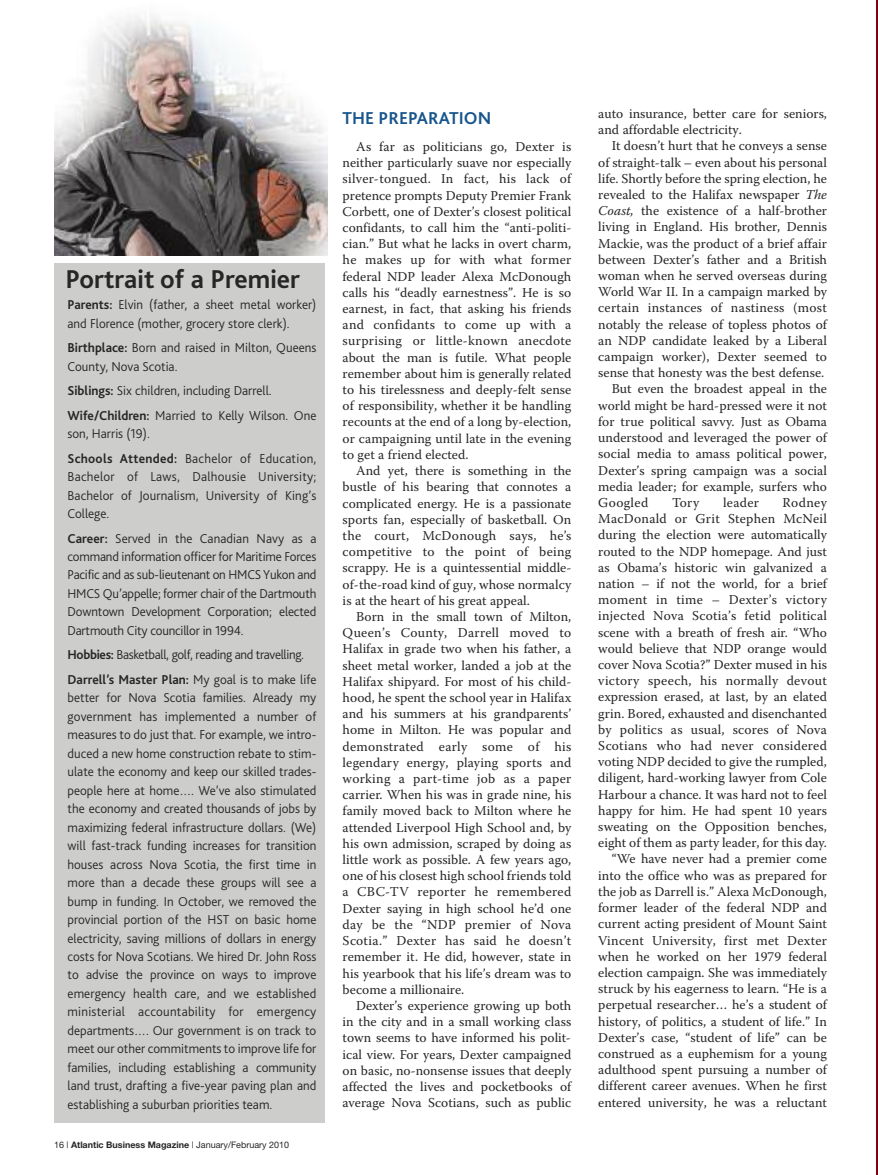
<style>
.page{position:relative;width:878px;height:1175px;background:#fff}
.page>*{position:absolute;margin:0;border:0;box-sizing:border-box;transform-origin:0 0}
.t1{font:700 27px "Bliss 2";color:#272627}
.t2{font:700 18px "Bliss 2";color:#18558c}
.t3{font:13.5px/16.2px "Warnock Pro";color:#272627;text-align:justify}
.t4{font:300 13.5px/18.5px "Bliss 2";color:#272627}
.t5{font:300 13.5px/24.5px "Bliss 2";letter-spacing:-.025em;color:#272627}
.t6{font:300 13.5px/24.5px "Bliss 2";letter-spacing:.02em;color:#272627}
.t7{font:13.5px "Warnock Pro";letter-spacing:.02em;color:#272627}
.t8{font:13.5px "Warnock Pro";letter-spacing:.03em;color:#272627}
.t9{font:9px "Helvetica Neue";color:#272627}
.s1{font-weight:700}
.s2{font-style:italic}
</style>
<div class="page">
<div style="left:54px;top:262px;width:271px;height:860px;background:#cdcecb"></div>
<hr style="left:876px;top:0;width:2px;height:1174px;background:#7a030f">
<img style="left:54px;top:15px;width:273px;height:240px">
<h1 class="t1" style="left:65px;top:268px;width:236px">Portrait of a Premier</h1>
<p class="t4" style="left:68px;top:297px;width:250px"><span class="s1">Parents:</span> Elvin (father, a sheet metal worker) and Florence (mother, grocery store clerk).</p>
<p class="t4" style="left:67px;top:340px;width:250px"><span class="s1">Birthplace:</span> Born and raised in Milton, Queens<br>County, Nova Scotia.</p>
<p class="t4" style="left:67px;top:380px;width:250px;line-height:24.5px"><span class="s1">Siblings:</span> Six children, including Darrell.<br><span class="s1">Wife/Children:</span> Married to Kelly Wilson. One</p>
<p class="t6" style="left:67px;top:423px;width:250px">son, Harris (19).<br><span class="s1">Schools Attended:</span> Bachelor of Education,</p>
<p class="t4" style="left:67px;top:468px;width:250px;text-align:justify">Bachelor of Laws, Dalhousie University; Bachelor of Journalism, University of King’s College.</p>
<p class="t4" style="left:67px;top:530px;width:250px;text-align:justify"><span class="s1">Career:</span> Served in the Canadian Navy as a command information officer for Maritime Forces Pacific and as sub-lieutenant on HMCS Yukon and HMCS Qu’appelle; former chair of the Dartmouth Downtown Development Corporation; elected Dartmouth City councillor in 1994.</p>
<p class="t5" style="left:67px;top:644px;width:250px"><span class="s1">Hobbies:</span> Basketball, golf, reading and travelling.<br><span class="s1">Darrell’s Master Plan:</span> My goal is to make life</p>
<p class="t4" style="left:67px;top:690px;width:250px;text-align:justify">better for Nova Scotia families. Already my government has implemented a number of measures to do just that. For example, we intro&shy;duced a new home construction rebate to stim&shy;ulate the economy and keep our skilled trades&shy;people here at home…. We’ve also stimulated the economy and created thousands of jobs by maximizing federal infrastructure dollars. (We) will fast-track funding increases for transition houses across Nova Scotia, the first time in more than a decade these groups will see a bump in funding. In October, we removed the provincial portion of the HST on basic home electricity, saving millions of dollars in energy costs for Nova Scotians. We hired Dr. John Ross to advise the province on ways to improve emergency health care, and we established ministerial accountability for emergency departments…. Our government is on track to meet our other commitments to improve life for families, including establishing a community land trust, drafting a five-year paving plan and establishing a suburban priorities team.</p>
<p class="t9" style="left:54px;top:1141px;width:237px">16 | <span class="s1">Atlantic Business Magazine</span> | January/February 2010</p>
<h2 class="t2" style="left:342px;top:111px;width:150px">THE PREPARATION</h2>
<p class="t3" style="left:342px;top:140px;width:230px;text-indent:14px">As far as politicians go, Dexter is neither particularly suave nor especially silver-tongued. In fact, his lack of pretence prompts Deputy Premier Frank Corbett, one of Dexter’s closest political confidants, to call him the “anti-politi&shy;cian.” But what he lacks in overt charm, he makes up for with what former federal NDP leader Alexa McDonough calls his “deadly earnestness”. He is so earnest, in fact, that asking his friends and confidants to come up with a surprising or little-known anecdote about the man is futile. What people remember about him is generally related to his tirelessness and deeply-felt sense of responsibility, whether it be handling recounts at the end of a long by-election, or campaigning until late in the evening to get a friend elected.</p>
<p class="t3" style="left:342px;top:464px;width:230px;text-indent:14px">And yet, there is something in the bustle of his bearing that connotes a complicated energy. He is a passionate sports fan, especially of basketball. On the court, McDonough says, he’s competitive to the point of being scrappy. He is a quintessential middle&shy;of-the-road kind of guy, whose normalcy is at the heart of his great appeal.</p>
<p class="t3" style="left:342px;top:609px;width:230px;text-indent:14px">Born in the small town of Milton, Queen’s County, Darrell moved to Halifax in grade two when his father, a sheet metal worker, landed a job at the Halifax shipyard. For most of his child&shy;hood, he spent the school year in Halifax and his summers at his grandparents’ home in Milton. He was popular and demonstrated early some of his legendary energy, playing sports and working a part-time job as a paper carrier. When his was in grade nine, his family moved back to Milton where he attended Liverpool High School and, by his own admission, scraped by doing as little work as possible. A few years ago, one of his closest high school friends told a CBC-TV reporter he remembered Dexter saying in high school he’d one day be the “NDP premier of Nova Scotia.” Dexter has said he doesn’t remember it. He did, however, state in his yearbook that his life’s dream was to become a millionaire.</p>
<p class="t3" style="left:342px;top:998px;width:230px;text-indent:14px">Dexter’s experience growing up both in the city and in a small working class town seems to have informed his polit&shy;ical view. For years, Dexter campaigned on basic, no-nonsense issues that deeply affected the lives and pocketbooks of average Nova Scotians, such as public</p>
<p class="t3" style="left:598px;top:107px;width:230px">auto insurance, better care for seniors, and affordable electricity.</p>
<p class="t3" style="left:611px;top:139px;width:217px">It doesn’t hurt that he conveys a sense</p>
<p class="t3" style="left:598px;top:155px;width:230px">of straight-talk – even about his personal</p>
<p class="t3" style="left:598px;top:171px;width:230px">life. Shortly before the spring election, he</p>
<p class="t3" style="left:598px;top:188px;width:230px">revealed to the Halifax newspaper <span class="s2">The</span></p>
<p class="t3" style="left:598px;top:204px;width:230px"><span class="s2">Coast,</span> the existence of a half-brother</p>
<p class="t3" style="left:598px;top:220px;width:230px">living in England. His brother, Dennis</p>
<p class="t3" style="left:598px;top:236px;width:230px">Mackie, was the product of a brief affair</p>
<p class="t3" style="left:598px;top:252px;width:230px">between Dexter’s father and a British</p>
<p class="t3" style="left:598px;top:269px;width:230px">woman when he served overseas during</p>
<p class="t3" style="left:598px;top:285px;width:230px">World War II. In a campaign marked by</p>
<p class="t7" style="left:598px;top:303px;width:230px">certain instances of nastiness (most</p>
<p class="t3" style="left:598px;top:317px;width:230px">notably the release of topless photos of</p>
<p class="t3" style="left:598px;top:333px;width:230px">an NDP candidate leaked by a Liberal</p>
<p class="t3" style="left:598px;top:350px;width:230px">campaign worker), Dexter seemed to</p>
<p class="t3" style="left:598px;top:366px;width:227px">sense that honesty was the best defense.</p>
<p class="t3" style="left:611px;top:382px;width:217px">But even the broadest appeal in the</p>
<p class="t3" style="left:598px;top:398px;width:230px">world might be hard-pressed were it not</p>
<p class="t3" style="left:598px;top:414px;width:230px">for true political savvy. Just as Obama</p>
<p class="t3" style="left:598px;top:431px;width:230px">understood and leveraged the power of</p>
<p class="t3" style="left:598px;top:447px;width:230px">social media to amass political power,</p>
<p class="t3" style="left:598px;top:463px;width:230px">Dexter’s spring campaign was a social</p>
<p class="t3" style="left:598px;top:479px;width:230px">media leader; for example, surfers who</p>
<p class="t8" style="left:598px;top:497px;width:51px">Googled</p>
<p class="t3" style="left:672px;top:495px;width:29px">Tory</p>
<p class="t3" style="left:723px;top:495px;width:37px">leader</p>
<p class="t3" style="left:598px;top:495px;width:230px;text-align:right">Rodney<br>MacDonald or Grit Stephen McNeil during the election were automatically routed to the NDP homepage. And just as Obama’s historic win galvanized a nation – if not the world, for a brief moment in time – Dexter’s victory injected Nova Scotia’s fetid political scene with a breath of fresh air. “Who would believe that NDP orange would cover Nova Scotia?” Dexter mused in his victory speech, his normally devout expression erased, at last, by an elated grin. Bored, exhausted and disenchanted by politics as usual, scores of Nova Scotians who had never considered voting NDP decided to give the rumpled, diligent, hard-working lawyer from Cole Harbour a chance. It was hard not to feel happy for him. He had spent 10 years sweating on the Opposition benches, eight of them as party leader, for this day. “We have never had a premier come into the office who was as prepared for the job as Darrell is.” Alexa McDonough, former leader of the federal NDP and current acting president of Mount Saint Vincent University, first met Dexter when he worked on her 1979 federal election campaign. She was immediately struck by his eagerness to learn. “He is a perpetual researcher… he’s a student of history, of politics, a student of life.” In Dexter’s case, “student of life” can be construed as a euphemism for a young adulthood spent pursuing a number of different career avenues. When he first entered university, he was a reluctant</p>
</div>
